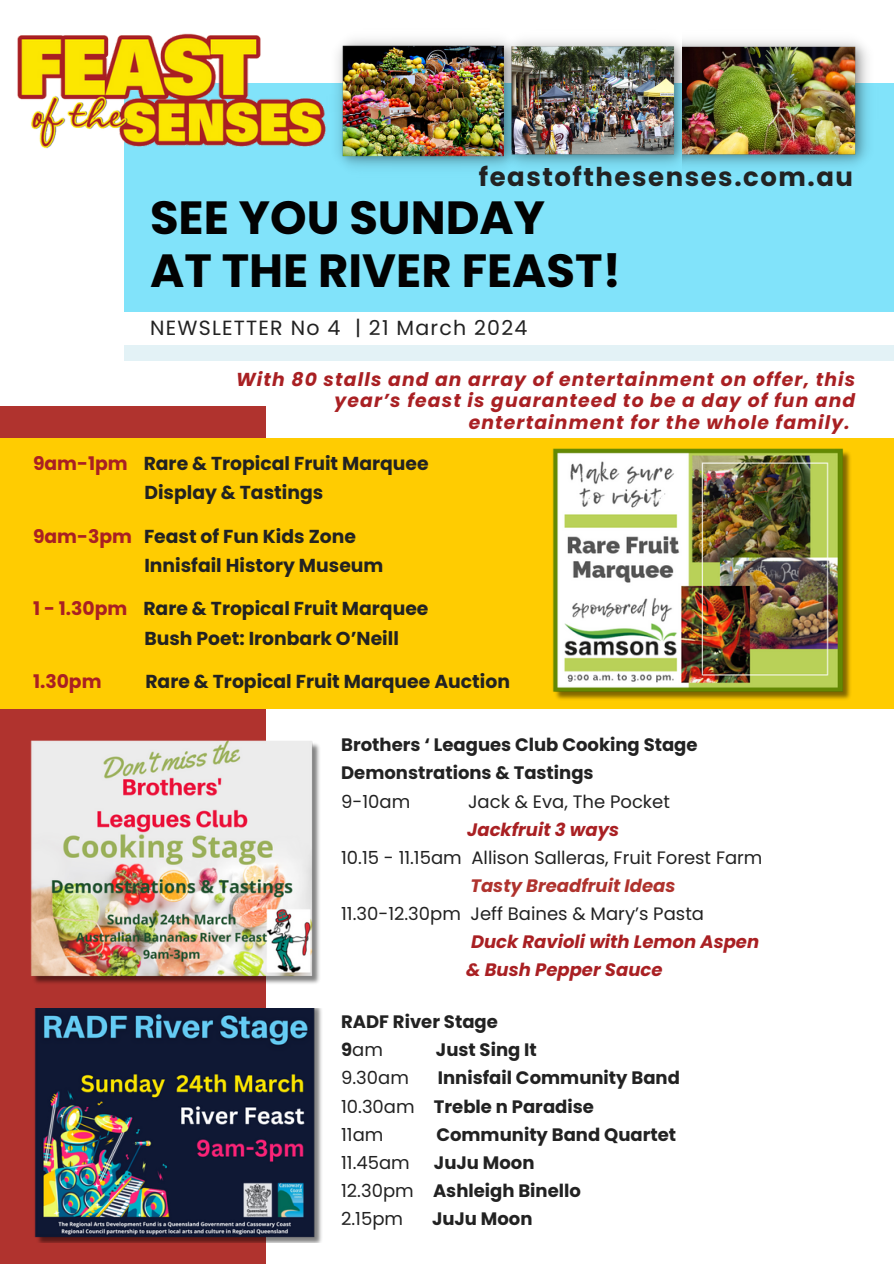
<style>
.page{position:relative;width:894px;height:1264px;background:#fff}
.page>*{position:absolute;margin:0;border:0;box-sizing:border-box;transform-origin:0 0}
.t1{font:700 46.5px/52.8px "Poppins";color:#020202}
.t2{font:700 25.95px "Poppins";letter-spacing:.06em;color:#222}
.t3{font:20.55px "Poppins";letter-spacing:.06em;color:#222}
.t4{font:700 18.75px/29.2px "Poppins";color:#222}
.t5{font:italic 700 18.75px/21.3px "Poppins";letter-spacing:.06em;color:#a92023;text-align:right}
.t6{font:700 18.75px "Poppins";color:#a92023}
.t7{font:700 18px "Poppins";color:#222}
.t8{font:18px "Poppins";color:#222}
.t9{font:italic 700 18px "Poppins";color:#a92023}
.t10{font:italic 700 18px "Poppins";color:#b0332e}
.s1{color:#a92023}
.s2{font-weight:700}
.s3{font-weight:400}
</style>
<div class="page">
<div style="left:124px;top:83px;width:769px;height:228px;background:#81e3fa"></div>
<div style="left:124px;top:345px;width:769px;height:15px;background:#e3f2f6"></div>
<img style="left:17px;top:33px;width:309px;height:116px">
<div style="left:0;top:406px;width:266px;height:857px;background:#b0332e"></div>
<img style="left:337px;top:39px;width:161px;height:129px">
<img style="left:693px;top:40px;width:175px;height:126px">
<img style="left:498px;top:40px;width:195px;height:127px">
<img style="left:30px;top:740px;width:290px;height:244px">
<div style="left:0;top:438px;width:893px;height:271px;background:#ffcc01"></div>
<img style="left:552px;top:448px;width:299px;height:252px">
<img style="left:34px;top:1008px;width:288px;height:234px">
<p class="t2" style="left:478px;top:159px;width:376px">feastofthesenses.com.au</p>
<h4 class="t1" style="left:150px;top:191px;width:472px">SEE YOU SUNDAY<br>AT THE RIVER FEAST!</h4>
<p class="t3" style="left:150px;top:313px;width:378px">NEWSLETTER No 4 | 21 March 2024</p>
<h3 class="t5" style="left:236px;top:369px;width:620px">With 80 stalls and an array of entertainment on offer, this year’s feast is guaranteed to be a day of fun and entertainment for the whole family.</h3>
<p class="t4" style="left:33px;top:448px;width:397px;text-align:center"><span class="s1">9am-1pm</span> Rare &amp; Tropical Fruit Marquee<br>Display &amp; Tastings</p>
<p class="t4" style="left:144px;top:521px;width:240px;text-indent:-111px"><span class="s1">9am-3pm</span> Feast of Fun Kids Zone<br>Innisfail History Museum</p>
<p class="t4" style="left:144px;top:594px;width:285px;text-indent:-111px"><span class="s1">1 - 1.30pm</span> Rare &amp; Tropical Fruit Marquee<br>Bush Poet: Ironbark O’Neill</p>
<p class="t6" style="left:33px;top:668px;width:70px">1.30pm</p>
<p class="t4" style="left:145px;top:667px;width:366px">Rare &amp; Tropical Fruit Marquee Auction</p>
<h3 class="t7" style="left:341px;top:732px;width:358px">Brothers ‘ Leagues Club Cooking Stage</h3>
<h3 class="t7" style="left:341px;top:760px;width:254px">Demonstrations &amp; Tastings</h3>
<h3 class="t8" style="left:341px;top:788px;width:71px">9-10am</h3>
<h3 class="t8" style="left:468px;top:788px;width:203px">Jack &amp; Eva, The Pocket</h3>
<h3 class="t9" style="left:467px;top:816px;width:154px">Jackfruit 3 ways</h3>
<p class="t8" style="left:341px;top:844px;width:422px">10.15 - 11.15am Allison Salleras, Fruit Forest Farm</p>
<p class="t10" style="left:470px;top:873px;width:206px">Tasty Breadfruit Ideas</p>
<p class="t8" style="left:341px;top:901px;width:364px">11.30-12.30pm Jeff Baines &amp; Mary’s Pasta</p>
<p class="t9" style="left:471px;top:929px;width:289px">Duck Ravioli with Lemon Aspen</p>
<p class="t9" style="left:466px;top:957px;width:198px">&amp; Bush Pepper Sauce</p>
<p class="t7" style="left:341px;top:1009px;width:158px">RADF River Stage</p>
<p class="t8" style="left:341px;top:1037px;width:43px"><span class="s2">9</span>am</p>
<p class="t7" style="left:436px;top:1037px;width:102px">Just Sing It</p>
<p class="t8" style="left:341px;top:1065px;width:69px">9.30am</p>
<p class="t7" style="left:437px;top:1065px;width:243px">Innisfail Community Band</p>
<p class="t7" style="left:341px;top:1093px;width:254px"><span class="s3">10.30am</span> Treble n Paradise</p>
<p class="t8" style="left:341px;top:1121px;width:44px">11am</p>
<p class="t7" style="left:436px;top:1121px;width:241px">Community Band Quartet</p>
<p class="t8" style="left:341px;top:1149px;width:70px">11.45am</p>
<p class="t7" style="left:434px;top:1149px;width:102px">JuJu Moon</p>
<p class="t7" style="left:341px;top:1177px;width:241px"><span class="s3">12.30pm</span> Ashleigh Binello</p>
<p class="t8" style="left:341px;top:1206px;width:63px">2.15pm</p>
<p class="t7" style="left:432px;top:1206px;width:102px">JuJu Moon</p>
</div>
